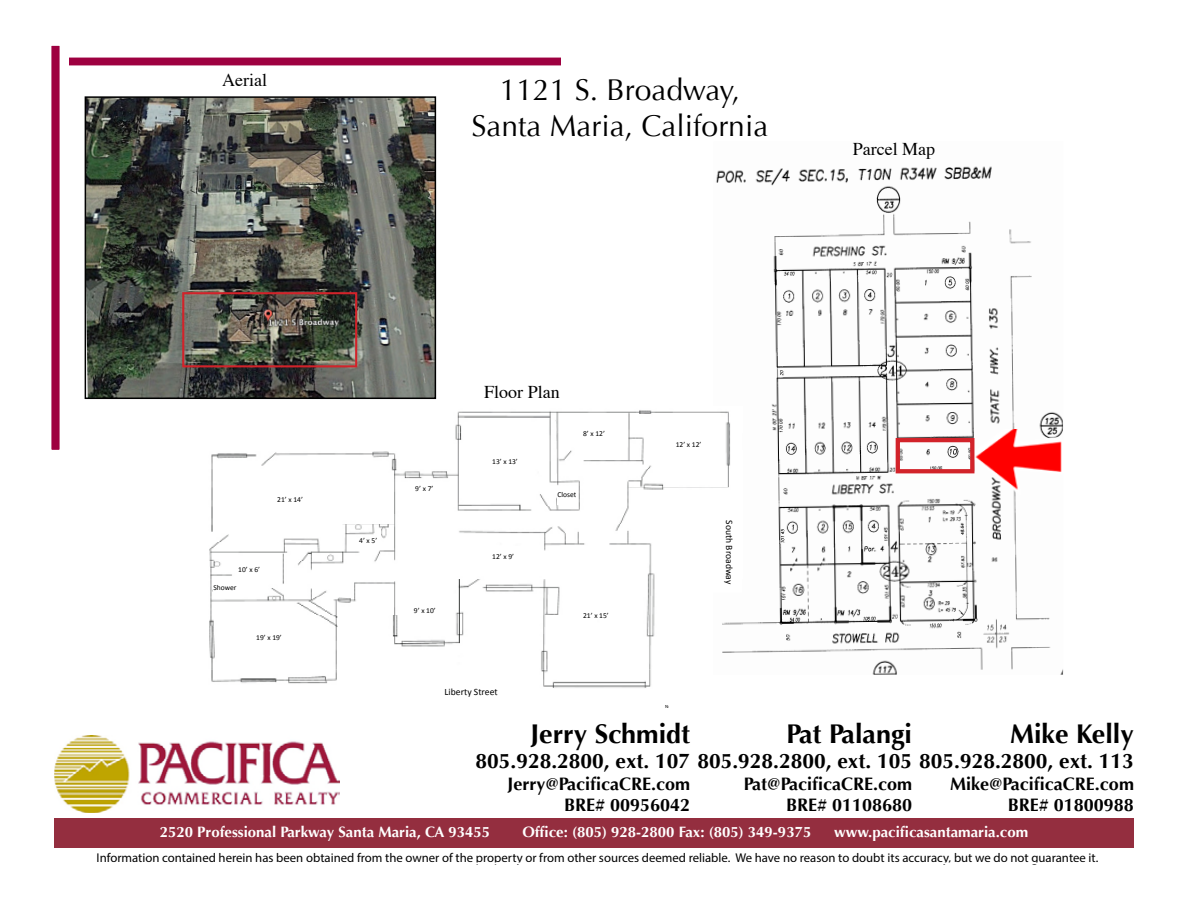
<style>
.page{position:relative;width:1188px;height:918px;background:#fff}
.page>*{position:absolute;margin:0;border:0;box-sizing:border-box;transform-origin:0 0}
.t1{font:30px/36px "Optima";color:#000;text-align:center}
.t2{font:700 27px "Optima";color:#000}
.t3{font:700 21px "Optima";color:#000}
.t4{font:700 18px/21.6px "Optima";color:#000;text-align:right}
.t5{font:18px "Times";color:#000}
.t6{font:700 15px "Optima";color:#fff}
.t7{font:12.75px "Myriad Pro";color:#000}
.t8{font:9.75px "Calibri";color:#000}
.t9{font:7.5px "Calibri";color:#000}
.s1{font-family:"Myriad Pro";font-weight:400;font-size:16.5px}
</style>
<div class="page">
<img style="left:54px;top:735px;width:286px;height:77px">
<div style="left:52px;top:46px;width:7px;height:403px;background:#9e0040"></div>
<div style="left:54px;top:818px;width:1080px;height:30px;background:#942e3f"></div>
<div style="left:69px;top:58px;width:492px;height:7px;background:#9e0040"></div>
<img style="left:716px;top:166px;width:347px;height:509px">
<img style="left:970px;top:429px;width:93px;height:65px">
<div style="left:896px;top:438px;width:78px;height:35px;border:4px solid #d2232a"></div>
<img style="left:88px;top:99px;width:345px;height:297px">
<div style="left:85px;top:96px;width:351px;height:303px;border:2px solid #000"></div>
<div style="left:182px;top:292px;width:175px;height:75px;border:2px solid #d2232a"></div>
<img style="left:209px;top:597px;width:446px;height:91px">
<img style="left:209px;top:432px;width:533px;height:165px">
<img style="left:455px;top:406px;width:287px;height:26px">
<div style="left:557px;top:492px;width:21px;height:13px;background:#fff"></div>
<div style="left:213px;top:584px;width:25px;height:13px;background:#fff"></div>
<p class="t5" style="left:222px;top:63px;width:46px">Aerial</p>
<h1 class="t1" style="left:472px;top:72px;width:298px">1121 S. Broadway,<br>Santa Maria, California</h1>
<p class="t5" style="left:853px;top:132px;width:84px">Parcel Map</p>
<p class="t9" style="left:277px;top:495px;width:27px">21’ x 14’</p>
<p class="t9" style="left:238px;top:565px;width:23px">10’ x 6’</p>
<p class="t9" style="left:213px;top:583px;width:25px">Shower</p>
<p class="t9" style="left:256px;top:633px;width:27px">19’ x 19’</p>
<p class="t9" style="left:359px;top:536px;width:20px">4’ x 5’</p>
<p class="t9" style="left:415px;top:484px;width:20px">9’ x 7’</p>
<p class="t9" style="left:414px;top:606px;width:23px">9’ x 10’</p>
<p class="t5" style="left:484px;top:376px;width:77px">Floor Plan</p>
<p class="t9" style="left:492px;top:457px;width:27px">13’ x 13’</p>
<p class="t9" style="left:583px;top:429px;width:23px">8’ x 12’</p>
<p class="t9" style="left:492px;top:551px;width:23px">12’ x 9’</p>
<p class="t9" style="left:557px;top:490px;width:20px">Closet</p>
<p class="t9" style="left:583px;top:610px;width:27px">21’ x 15’</p>
<p class="t9" style="left:676px;top:440px;width:27px">12’ x 12’</p>
<p class="t8" style="left:736px;top:520px;width:66px;rotate:90deg">South Broadway</p>
<p class="t8" style="left:445px;top:686px;width:55px">Liberty Street</p>
<h2 class="t2" style="left:787px;top:718px;width:127px">Pat Palangi</h2>
<h3 class="t3" style="left:476px;top:749px;width:660px">805.928.2800, ext. 107 805.928.2800, ext. 105 805.928.2800, ext. 113</h3>
<p class="t4" style="left:744px;top:773px;width:170px">Pat@PacificaCRE.com<br>BRE# 01108680</p>
<h2 class="t2" style="left:531px;top:718px;width:161px">Jerry Schmidt</h2>
<p class="t4" style="left:508px;top:773px;width:184px">Jerry@PacificaCRE.com<br>BRE# 00956042</p>
<h2 class="t2" style="left:1010px;top:718px;width:125px">Mike Kelly</h2>
<p class="t4" style="left:950px;top:773px;width:185px">Mike@PacificaCRE.com<br>BRE# 01800988</p>
<p class="t6" style="left:141px;top:823px;width:908px">2520 Professional Parkway Santa Mari , CA 93455 <span class="s1">w</span> Office: (805) 928-2800 Fax: (805) 349-9375 <span class="s1">w</span> www.pacificasant m ria.com</p>
<p class="t7" style="left:97px;top:849px;width:1003px">Information contained herein has been obtained from the owner of the property or from other sources deemed reliable. We have no reason to doubt its accuracy, but we do not guarantee it.</p>
<p class="t6" style="left:160px;top:823px;width:332px">2520 Professional Parkway Santa Maria, CA 93455</p>
<p class="t6" style="left:522px;top:823px;width:291px">Office: (805) 928-2800 Fax: (805) 349-9375</p>
<p class="t6" style="left:834px;top:823px;width:195px">www.pacificasantamaria.com</p>
</div>
